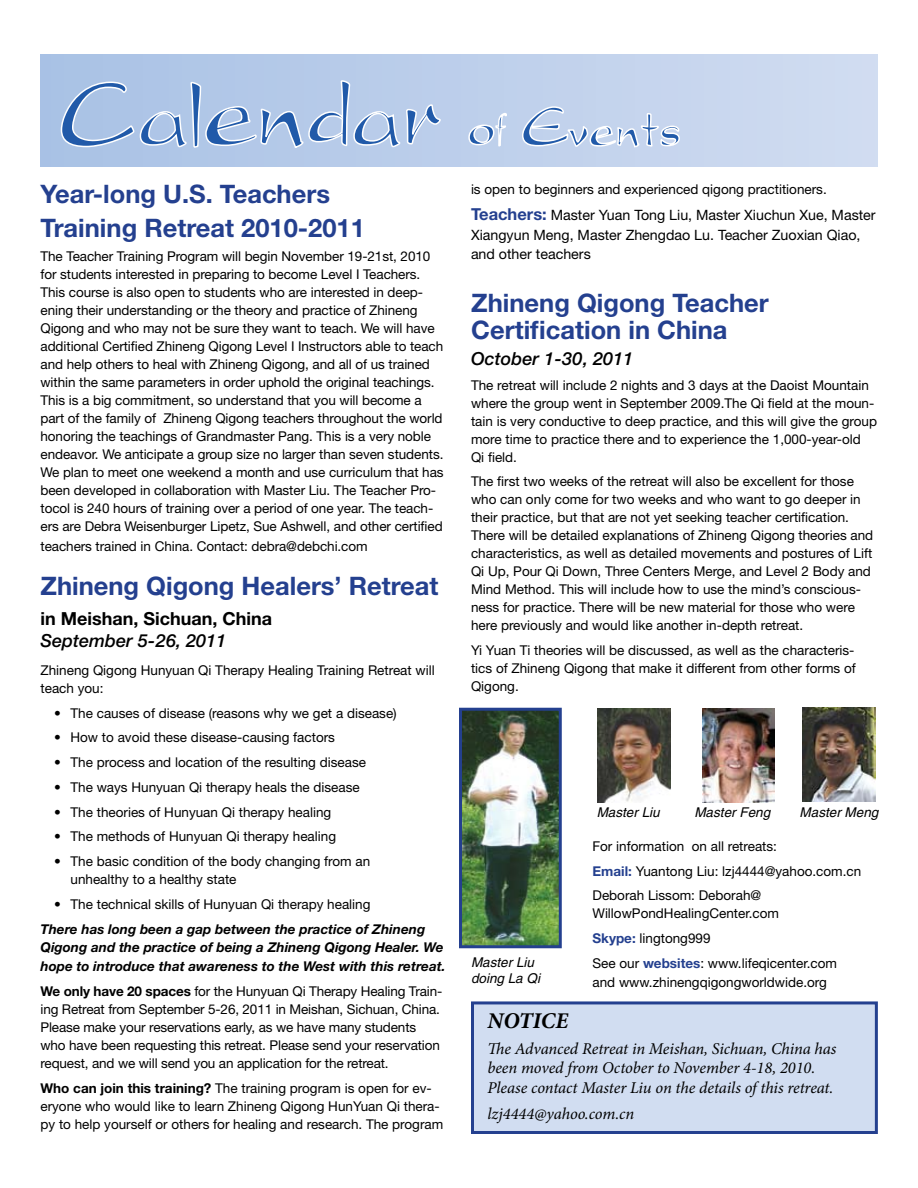
<style>
.page{position:relative;width:918px;height:1188px;background:#fff}
.page>*{position:absolute;margin:0;border:0;box-sizing:border-box;transform-origin:0 0}
.t1{font:700 25.5px/33.8px "Helvetica Neue";color:#24408f}
.t2{font:italic 700 22.5px "Minion Pro";color:#000}
.t3{font:italic 500 18px "Helvetica Neue";color:#000}
.t4{font:700 18px "Helvetica Neue";color:#000}
.t5{font:italic 16.5px/19.5px "Minion Pro";letter-spacing:-.005em;color:#000}
.t6{font:14.25px/19.5px "Helvetica Neue";color:#000}
.t7{font:13.5px/18px "Helvetica Neue";color:#000}
.t8{font:italic 700 13.5px/18px "Helvetica Neue";color:#000}
.t9{font:italic 13.5px/16.2px "Helvetica";color:#000}
.s1{font-style:normal}
.s2{font-weight:400;font-style:normal}
.s3{font-weight:700}
.s4{font-weight:700;font-size:16.5px;color:#24408f}
.s5{font-weight:700;color:#24408f}
</style>
<div class="page">
<div style="left:40px;top:54px;width:838px;height:112px;background:linear-gradient(to right,#a8c1e5,#d1dcf1)"></div>
<svg style="left:60px;top:80px;width:621px;height:69px;background:#afc5e4"></svg>
<div style="left:472px;top:1003px;width:404px;height:129px;background:#d1ddf1"></div>
<div style="left:471px;top:1001px;width:407px;height:133px;border:3px solid #24408f"></div>
<img style="left:463px;top:712px;width:95px;height:232px">
<div style="left:459px;top:708px;width:103px;height:240px;border:3px solid #24408f"></div>
<img style="left:598px;top:708px;width:72px;height:94px">
<img style="left:702px;top:708px;width:72px;height:94px">
<img style="left:803px;top:707px;width:72px;height:94px">
<h1 class="t1" style="left:40px;top:176px;width:326px">Year-long U.S. Teachers<br>Training Retreat 2010-2011</h1>
<p class="t7" style="left:40px;top:247px;width:405px">The Teacher Training Program will begin November 19-21st, 2010 for students interested in preparing to become Level I Teachers.<br>This course is also open to students who are interested in deep&shy;ening their understanding or the theory and practice of Zhineng Qigong and who may not be sure they want to teach. We will have additional Certified Zhineng Qigong Level I Instructors able to teach and help others to heal with Zhineng Qigong, and all of us trained within the same parameters in order uphold the original teachings.<br>This is a big commitment, so understand that you will become a part of the family of Zhineng Qigong teachers throughout the world honoring the teachings of Grandmaster Pang. This is a very noble endeavor. We anticipate a group size no larger than seven students.<br>We plan to meet one weekend a month and use curriculum that has been developed in collaboration with Master Liu. The Teacher Pro&shy;tocol is 240 hours of training over a period of one year. The teach&shy;ers are Debra Weisenburger Lipetz, Sue Ashwell, and other certified</p>
<p class="t7" style="left:40px;top:537px;width:329px">teachers trained in China. Contact: debra@debchi.com</p>
<h1 class="t1" style="left:40px;top:568px;width:400px">Zhineng Qigong Healers’ Retreat</h1>
<h3 class="t4" style="left:40px;top:607px;width:233px">in Meishan, Sichuan, China</h3>
<h3 class="t3" style="left:40px;top:630px;width:187px">September 5-26, 2011</h3>
<p class="t7" style="left:40px;top:661px;width:396px">Zhineng Qigong Hunyuan Qi Therapy Healing Training Retreat will teach you:</p>
<p class="t7" style="left:54px;top:704px;width:344px">• The causes of disease (reasons why we get a disease)</p>
<p class="t7" style="left:54px;top:728px;width:283px">• How to avoid these disease-causing factors</p>
<p class="t7" style="left:54px;top:753px;width:314px">• The process and location of the resulting disease</p>
<p class="t7" style="left:54px;top:778px;width:307px">• The ways Hunyuan Qi therapy heals the disease</p>
<p class="t7" style="left:54px;top:803px;width:279px">• The theories of Hunyuan Qi therapy healing</p>
<p class="t7" style="left:54px;top:827px;width:284px">• The methods of Hunyuan Qi therapy healing</p>
<p class="t7" style="left:70px;top:852px;width:301px;text-indent:-16px">• The basic condition of the body changing from an unhealthy to a healthy state</p>
<p class="t7" style="left:54px;top:895px;width:318px">• The technical skills of Hunyuan Qi therapy healing</p>
<p class="t8" style="left:40px;top:919px;width:405px">There has long been a gap between the practice of Zhineng<br>Qigong and the practice of being a Zhineng Qigong Healer. We</p>
<p class="t8" style="left:40px;top:954px;width:407px;line-height:24.8px">hope to introduce that awareness to the West with this retreat.<br><span class="s1">We only have 20 spaces</span> <span class="s2">for the Hunyuan Qi Therapy Healing Train-</span></p>
<p class="t7" style="left:40px;top:1000px;width:401px">ing Retreat from September 5-26, 2011 in Meishan, Sichuan, China.<br>Please make your reservations early, as we have many students who have been requesting this retreat. Please send your reservation request, and we will send you an application for the retreat.</p>
<p class="t7" style="left:40px;top:1079px;width:404px"><span class="s3">Who can join this training?</span> The training program is open for ev&shy;eryone who would like to learn Zhineng Qigong HunYuan Qi thera&shy;py to help yourself or others for healing and research. The program</p>
<p class="t7" style="left:471px;top:180px;width:357px">is open to beginners and experienced qigong practitioners.</p>
<p class="t6" style="left:471px;top:205px;width:406px"><span class="s4">Teachers:</span> Master Yuan Tong Liu, Master Xiuchun Xue, Master<br>Xiangyun Meng, Master Zhengdao Lu. Teacher Zuoxian Qiao, and other teachers</p>
<h1 class="t1" style="left:471px;top:289px;width:299px;line-height:27px">Zhineng Qigong Teacher<br>Certification in China</h1>
<h3 class="t3" style="left:471px;top:348px;width:163px">October 1-30, 2011</h3>
<p class="t7" style="left:471px;top:376px;width:408px">The retreat will include 2 nights and 3 days at the Daoist Mountain where the group went in September 2009.The Qi field at the moun&shy;tain is very conductive to deep practice, and this will give the group more time to practice there and to experience the 1,000-year-old Qi field.</p>
<p class="t7" style="left:471px;top:472px;width:404px">The first two weeks of the retreat will also be excellent for those who can only come for two weeks and who want to go deeper in their practice, but that are not yet seeking teacher certification.<br>There will be detailed explanations of Zhineng Qigong theories and characteristics, as well as detailed movements and postures of Lift Qi Up, Pour Qi Down, Three Centers Merge, and Level 2 Body and Mind Method. This will include how to use the mind’s conscious&shy;ness for practice. There will be new material for those who were here previously and would like another in-depth retreat.</p>
<p class="t7" style="left:471px;top:641px;width:386px;text-align:justify">Yi Yuan Ti theories will be discussed, as well as the characteris&shy;tics of Zhineng Qigong that make it different from other forms of Qigong.</p>
<p class="t9" style="left:471px;top:954px;width:71px">Master Liu doing La Qi</p>
<p class="t9" style="left:597px;top:804px;width:65px">Master Liu</p>
<p class="t9" style="left:694px;top:804px;width:77px">Master Feng</p>
<p class="t9" style="left:800px;top:804px;width:80px">Master Meng</p>
<p class="t7" style="left:592px;top:833px;width:270px;line-height:24.8px">For information on all retreats:<br><span class="s5">Email:</span> Yuantong Liu: lzj4444@yahoo.com.cn<br>Deborah Lissom: Deborah@</p>
<p class="t7" style="left:592px;top:901px;width:246px;line-height:24.8px">WillowPondHealingCenter.com<br><span class="s5">Skype:</span> lingtong999<br>See our <span class="s5">websites</span>: www.lifeqicenter.com</p>
<p class="t7" style="left:592px;top:973px;width:236px">and www.zhinengqigongworldwide.org</p>
<h2 class="t2" style="left:488px;top:1004px;width:82px">NOTICE</h2>
<p class="t5" style="left:488px;top:1039px;width:351px">The Advanced Retreat in Meishan, Sichuan, China has been moved from October to November 4-18, 2010.<br>Please contact Master Liu on the details of this retreat.</p>
<p class="t5" style="left:488px;top:1104px;width:148px">lzj4444@yahoo.com.cn</p>
</div>
